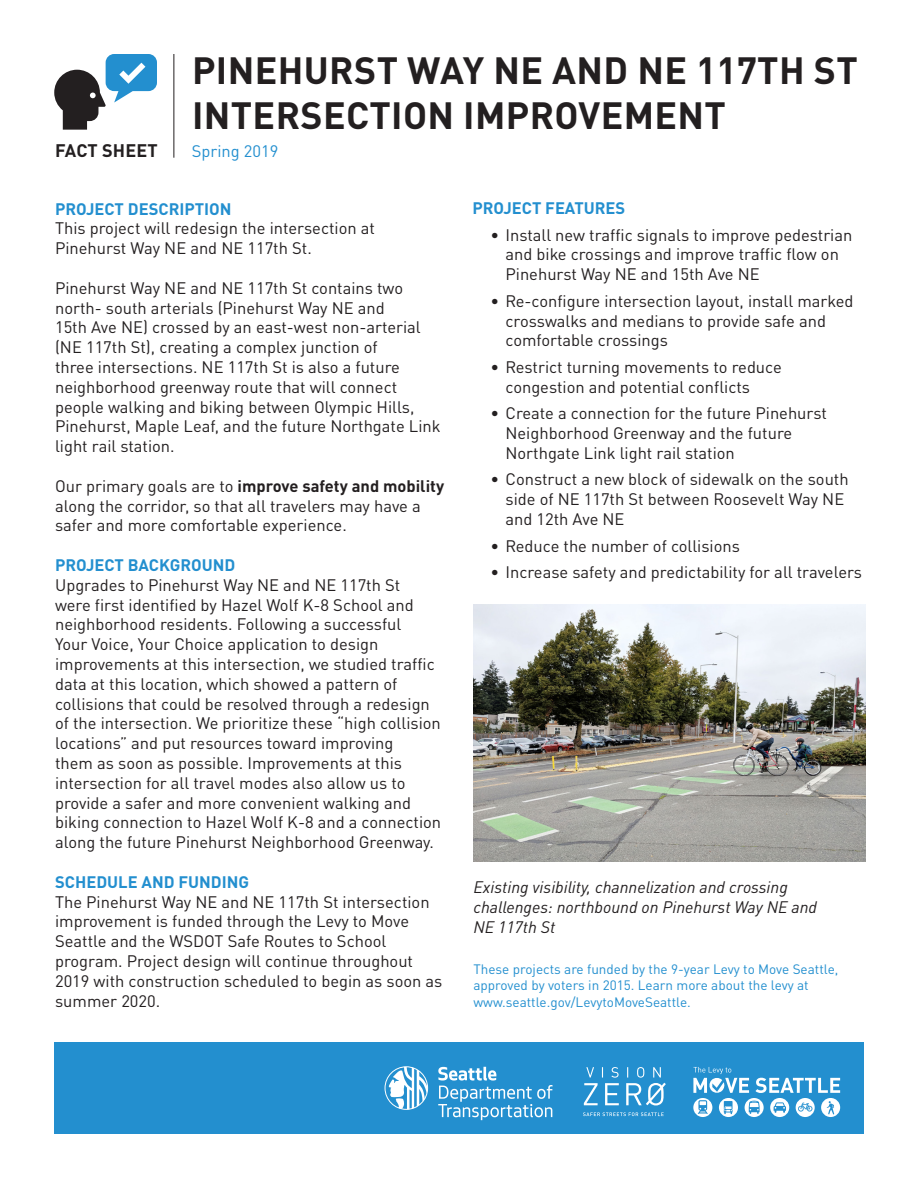
<style>
.page{position:relative;width:918px;height:1188px;background:#fff}
.page>*{position:absolute;margin:0;border:0;box-sizing:border-box;transform-origin:0 0}
.t1{font:700 37.5px "DIN Pro";letter-spacing:.01em;color:#231f20}
.t2{font:700 18px "DIN Pro";letter-spacing:.01em;color:#231f20}
.t3{font:16.5px/19.8px "DIN Pro";color:#231f20}
.t4{font:italic 16.5px/19.8px "DIN Pro";color:#231f20}
.t5{font:700 16.5px "DIN Pro";color:#238fcf}
.t6{font:16.5px "DIN Pro";color:#238fcf}
.t7{font:13.5px/16.2px "DIN Pro";color:#238fcf}
.s1{font-weight:700}
</style>
<div class="page">
<div style="left:54px;top:1043px;width:810px;height:91px;background:#238fcf"></div>
<svg style="left:54px;top:54px;width:103px;height:76px"></svg>
<hr style="left:174px;top:54px;width:1px;height:104px;background:#231f20">
<img style="left:473px;top:605px;width:393px;height:257px">
<svg style="left:755px;top:1078px;width:85px;height:15px"></svg>
<div style="left:693px;top:1098px;width:19px;height:19px;background:#fff;border-radius:50%"></div>
<svg style="left:719px;top:1098px;width:19px;height:19px"></svg>
<svg style="left:745px;top:1098px;width:19px;height:19px"></svg>
<svg style="left:770px;top:1098px;width:19px;height:19px"></svg>
<svg style="left:796px;top:1098px;width:19px;height:19px"></svg>
<div style="left:821px;top:1098px;width:19px;height:19px;background:#fff;border-radius:50%"></div>
<svg style="left:698px;top:1100px;width:10px;height:14px"></svg>
<svg style="left:749px;top:1101px;width:11px;height:13px"></svg>
<svg style="left:774px;top:1102px;width:12px;height:11px"></svg>
<svg style="left:798px;top:1103px;width:14px;height:9px"></svg>
<svg style="left:827px;top:1101px;width:7px;height:14px"></svg>
<svg style="left:724px;top:1101px;width:9px;height:13px"></svg>
<svg style="left:693px;top:1067px;width:56px;height:26px"></svg>
<svg style="left:438px;top:1067px;width:115px;height:53px"></svg>
<div style="left:385px;top:1067px;width:43px;height:43px;border:1px solid #fff;border-radius:50%"></div>
<svg style="left:389px;top:1067px;width:39px;height:42px"></svg>
<svg style="left:584px;top:1067px;width:82px;height:38px"></svg>
<svg style="left:583px;top:1112px;width:81px;height:4px"></svg>
<p class="t1" style="left:192px;top:39px;width:667px">PINEHURST WAY NE AND NE 117TH ST</p>
<p class="t1" style="left:192px;top:84px;width:536px">INTERSECTION IMPROVEMENT</p>
<p class="t2" style="left:55px;top:136px;width:104px">FACT SHEET</p>
<p class="t6" style="left:192px;top:138px;width:88px">Spring 2019</p>
<p class="t5" style="left:55px;top:195px;width:178px">PROJECT DESCRIPTION</p>
<p class="t3" style="left:55px;top:217px;width:321px">This project will redesign the intersection at<br>Pinehurst Way NE and NE 117th St.</p>
<p class="t3" style="left:55px;top:276px;width:387px">Pinehurst Way NE and NE 117th St contains two north- south arterials (Pinehurst Way NE and<br>15th Ave NE) crossed by an east-west non-arterial (NE 117th St), creating a complex junction of<br>three intersections. NE 117th St is also a future neighborhood greenway route that will connect people walking and biking between Olympic Hills, Pinehurst, Maple Leaf, and the future Northgate Link light rail station.</p>
<p class="t3" style="left:55px;top:474px;width:391px">Our primary goals are to <span class="s1">improve safety and mobility </span>along the corridor, so that all travelers may have a safer and more comfortable experience.</p>
<p class="t5" style="left:55px;top:551px;width:182px">PROJECT BACKGROUND</p>
<p class="t3" style="left:55px;top:573px;width:388px">Upgrades to Pinehurst Way NE and NE 117th St<br>were first identified by Hazel Wolf K-8 School and neighborhood residents. Following a successful<br>Your Voice, Your Choice application to design improvements at this intersection, we studied traffic data at this location, which showed a pattern of collisions that could be resolved through a redesign of the intersection. We prioritize these “high collision locations” and put resources toward improving<br>them as soon as possible. Improvements at this intersection for all travel modes also allow us to provide a safer and more convenient walking and biking connection to Hazel Wolf K-8 and a connection along the future Pinehurst Neighborhood Greenway.</p>
<p class="t5" style="left:55px;top:868px;width:196px">SCHEDULE AND FUNDING</p>
<p class="t3" style="left:55px;top:890px;width:389px">The Pinehurst Way NE and NE 117th St intersection improvement is funded through the Levy to Move Seattle and the WSDOT Safe Routes to School program. Project design will continue throughout 2019 with construction scheduled to begin as soon as summer 2020.</p>
<p class="t5" style="left:472px;top:194px;width:154px">PROJECT FEATURES</p>
<p class="t3" style="left:506px;top:223px;width:348px;text-indent:-15px">• Install new traffic signals to improve pedestrian and bike crossings and improve traffic flow on<br>Pinehurst Way NE and 15th Ave NE</p>
<p class="t3" style="left:506px;top:289px;width:349px;text-indent:-15px">• Re-configure intersection layout, install marked crosswalks and medians to provide safe and comfortable crossings</p>
<p class="t3" style="left:506px;top:355px;width:278px;text-indent:-15px">• Restrict turning movements to reduce congestion and potential conflicts</p>
<p class="t3" style="left:506px;top:402px;width:323px;text-indent:-15px">• Create a connection for the future Pinehurst<br>Neighborhood Greenway and the future<br>Northgate Link light rail station</p>
<p class="t3" style="left:506px;top:468px;width:345px;text-indent:-15px">• Construct a new block of sidewalk on the south side of NE 117th St between Roosevelt Way NE and 12th Ave NE</p>
<p class="t3" style="left:490px;top:534px;width:251px">• Reduce the number of collisions</p>
<p class="t3" style="left:490px;top:561px;width:373px">• Increase safety and predictability for all travelers</p>
<p class="t4" style="left:473px;top:876px;width:345px">Existing visibility, channelization and crossing challenges: northbound on Pinehurst Way NE and<br>NE 117th St</p>
<p class="t7" style="left:473px;top:960px;width:366px">These projects are funded by the 9-year Levy to Move Seattle, approved by voters in 2015. Learn more about the levy at www.seattle.gov/LevytoMoveSeattle.</p>
</div>
